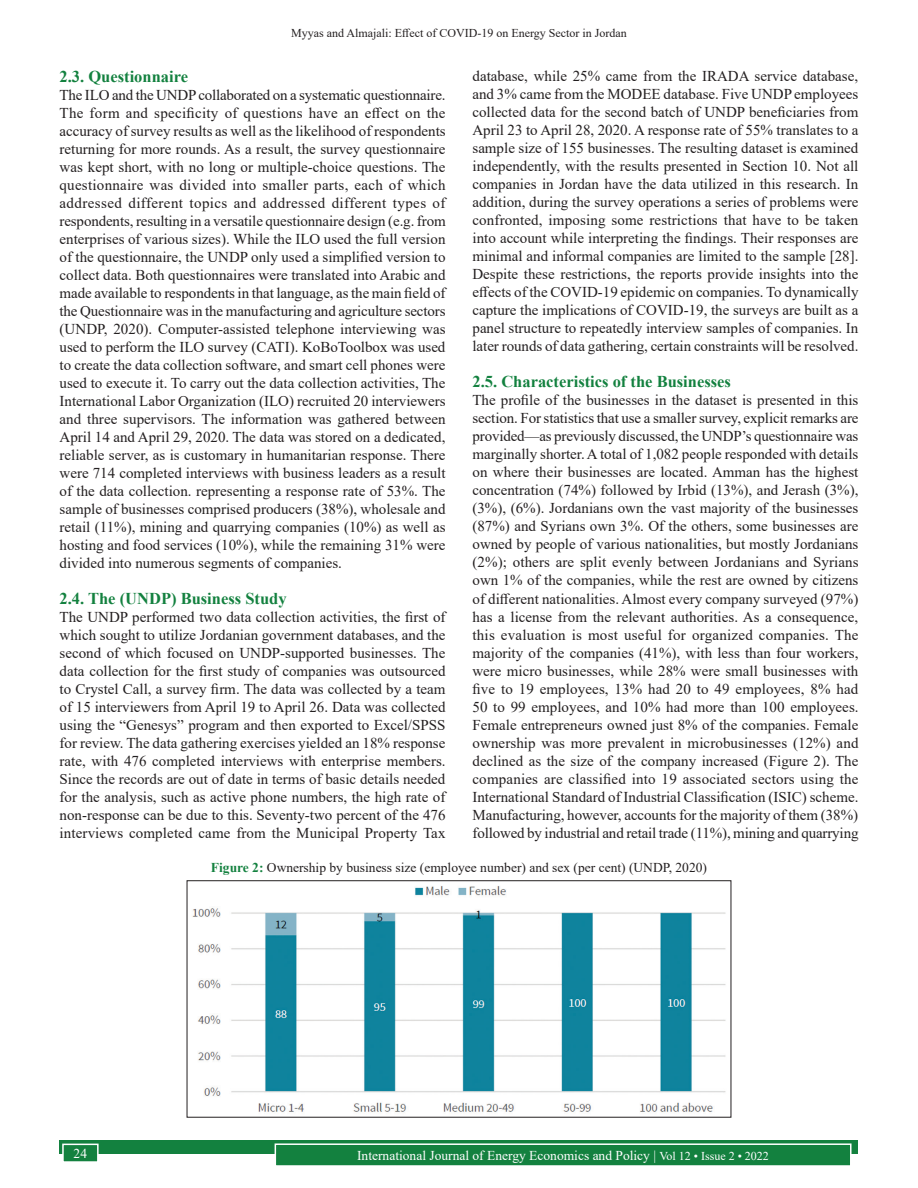
<style>
.page{position:relative;width:918px;height:1188px;background:#fff}
.page>*{position:absolute;margin:0;border:0;box-sizing:border-box;transform-origin:0 0}
.t1{font:700 16.5px "Times New Roman";color:#13813f}
.TX{font:15px/18px "Times New Roman";color:#231f20;text-align:justify}
.FGC{font:13.5px "Times New Roman";color:#231f20}
.t2{font:13.5px "Times New Roman";color:#fff}
.t3{font:12px "Times New Roman";color:#231f20}
.s1{font-weight:700;color:#13813f}
.s2{font-size:12px}
</style>
<div class="page">
<div style="left:60px;top:1140px;width:798px;height:13px;background:#13813f"></div>
<div style="left:275px;top:1144px;width:576px;height:22px;background:#13813f"></div>
<div style="left:275px;top:1143px;width:577px;height:24px;border:2px solid #fff"></div>
<div style="left:63px;top:1144px;width:35px;height:18px;background:#13813f"></div>
<div style="left:62px;top:1144px;width:37px;height:19px;border:2px solid #fff"></div>
<img style="left:192px;top:886px;width:534px;height:226px">
<p class="t3" style="left:291px;top:25px;width:337px">Myyas and Almajali: Effect of COVID-19 on Energy Sector in Jordan</p>
<h2 class="t1" style="left:60px;top:64px;width:130px">2.3. Questionnaire</h2>
<p class="TX" style="left:60px;top:85px;width:388px">The ILO and the UNDP collaborated on a systematic questionnaire.<br>The form and specificity of questions have an effect on the accuracy of survey results as well as the likelihood of respondents returning for more rounds. As a result, the survey questionnaire was kept short, with no long or multiple-choice questions. The questionnaire was divided into smaller parts, each of which addressed different topics and addressed different types of respondents, resulting in a versatile questionnaire design (e.g. from enterprises of various sizes). While the ILO used the full version of the questionnaire, the UNDP only used a simplified version to collect data. Both questionnaires were translated into Arabic and made available to respondents in that language, as the main field of the Questionnaire was in the manufacturing and agriculture sectors (UNDP, 2020). Computer-assisted telephone interviewing was used to perform the ILO survey (CATI). KoBoToolbox was used to create the data collection software, and smart cell phones were used to execute it. To carry out the data collection activities, The International Labor Organization (ILO) recruited 20 interviewers and three supervisors. The information was gathered between April 14 and April 29, 2020. The data was stored on a dedicated, reliable server, as is customary in humanitarian response. There were 714 completed interviews with business leaders as a result of the data collection. representing a response rate of 53%. The sample of businesses comprised producers (38%), wholesale and retail (11%), mining and quarrying companies (10%) as well as hosting and food services (10%), while the remaining 31% were divided into numerous segments of companies.</p>
<h2 class="t1" style="left:60px;top:586px;width:229px">2.4. The (UNDP) Business Study</h2>
<p class="TX" style="left:60px;top:607px;width:388px">The UNDP performed two data collection activities, the first of which sought to utilize Jordanian government databases, and the second of which focused on UNDP-supported businesses. The data collection for the first study of companies was outsourced to Crystel Call, a survey firm. The data was collected by a team of 15 interviewers from April 19 to April 26. Data was collected using the “Genesys” program and then exported to Excel/SPSS for review. The data gathering exercises yielded an 18% response rate, with 476 completed interviews with enterprise members.<br>Since the records are out of date in terms of basic details needed for the analysis, such as active phone numbers, the high rate of non-response can be due to this. Seventy-two percent of the 476 interviews completed came from the Municipal Property Tax</p>
<p class="TX" style="left:472px;top:66px;width:388px">database, while 25% came from the IRADA service database, and 3% came from the MODEE database. Five UNDP employees collected data for the second batch of UNDP beneficiaries from April 23 to April 28, 2020. A response rate of 55% translates to a sample size of 155 businesses. The resulting dataset is examined independently, with the results presented in Section 10. Not all companies in Jordan have the data utilized in this research. In addition, during the survey operations a series of problems were confronted, imposing some restrictions that have to be taken into account while interpreting the findings. Their responses are minimal and informal companies are limited to the sample [28].<br>Despite these restrictions, the reports provide insights into the effects of the COVID-19 epidemic on companies. To dynamically capture the implications of COVID-19, the surveys are built as a panel structure to repeatedly interview samples of companies. In later rounds of data gathering, certain constraints will be resolved.</p>
<h2 class="t1" style="left:472px;top:370px;width:260px">2.5. Characteristics of the Businesses</h2>
<p class="TX" style="left:472px;top:391px;width:388px">The profile of the businesses in the dataset is presented in this section. For statistics that use a smaller survey, explicit remarks are provided—as previously discussed, the UNDP’s questionnaire was marginally shorter. A total of 1,082 people responded with details on where their businesses are located. Amman has the highest concentration (74%) followed by Irbid (13%), and Jerash (3%), (3%), (6%). Jordanians own the vast majority of the businesses (87%) and Syrians own 3%. Of the others, some businesses are owned by people of various nationalities, but mostly Jordanians (2%); others are split evenly between Jordanians and Syrians own 1% of the companies, while the rest are owned by citizens of different nationalities. Almost every company surveyed (97%) has a license from the relevant authorities. As a consequence, this evaluation is most useful for organized companies. The majority of the companies (41%), with less than four workers, were micro businesses, while 28% were small businesses with five to 19 employees, 13% had 20 to 49 employees, 8% had 50 to 99 employees, and 10% had more than 100 employees.<br>Female entrepreneurs owned just 8% of the companies. Female ownership was more prevalent in microbusinesses (12%) and declined as the size of the company increased (Figure 2). The companies are classified into 19 associated sectors using the International Standard of Industrial Classification (ISIC) scheme.<br>Manufacturing, however, accounts for the majority of them (38%) followed by industrial and retail trade (11%), mining and quarrying</p>
<p class="FGC" style="left:211px;top:857px;width:498px"><span class="s1">Figure 2:</span> Ownership by business size (employee number) and sex (per cent) (UNDP, 2020)</p>
<p class="t2" style="left:74px;top:1144px;width:15px">24</p>
<p class="t2" style="left:357px;top:1146px;width:413px">International Journal of Energy Economics and Policy | <span class="s2">Vol 12 • Issue 2 • 2022</span></p>
</div>
